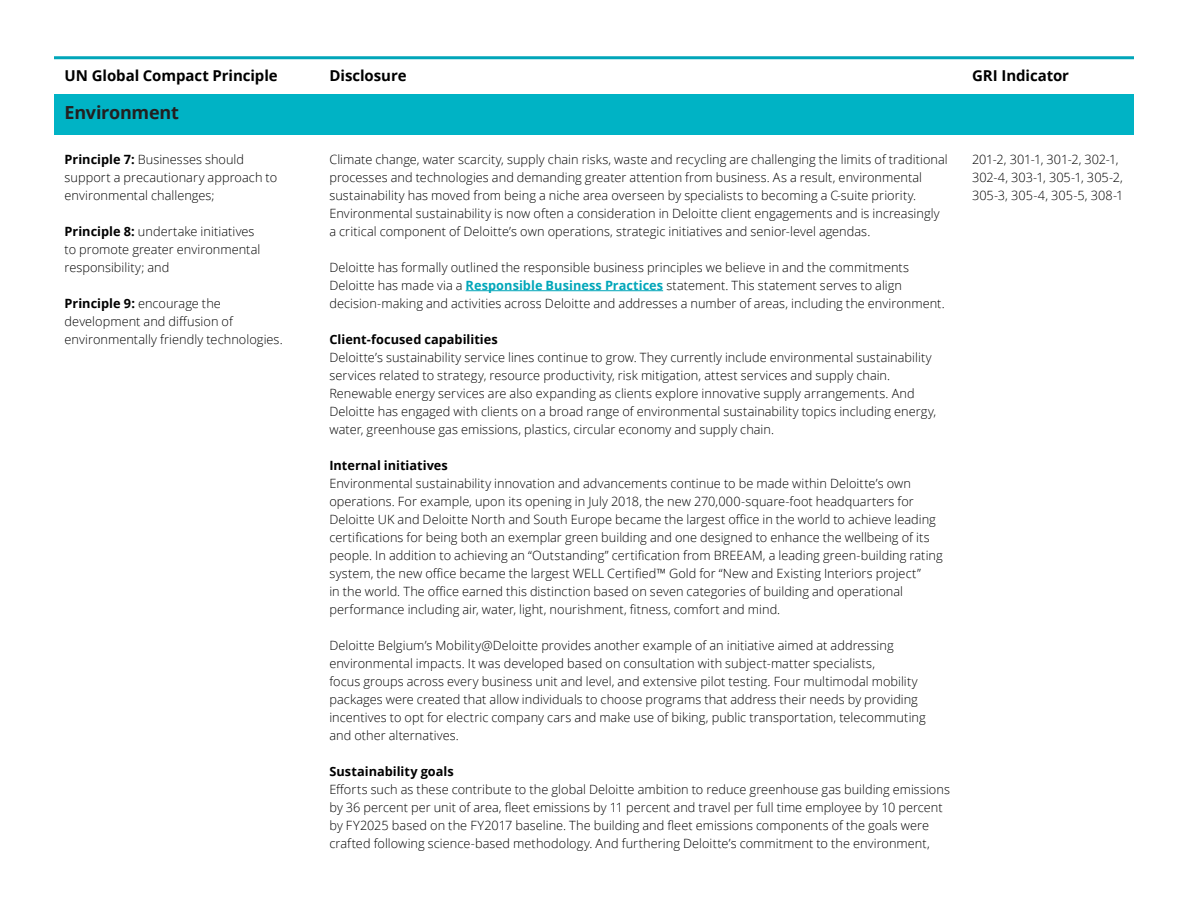
<style>
.page{position:relative;width:1188px;height:918px;background:#fff}
.page>*{position:absolute;margin:0;border:0;box-sizing:border-box;transform-origin:0 0}
.Introduction__14_18p{font:700 18px "Open Sans";letter-spacing:-.015em;color:#231f20}
.Body_copy__8_5_12pt{font:700 15px "Open Sans";letter-spacing:-.005em;color:#000}
.Body_copy__8_5_12pt-2{font:300 12.75px/18px "Open Sans";letter-spacing:.005em;color:#000}
.Body_copy__white_8_5{font:300 12.75px/18px "Open Sans";letter-spacing:.005em;color:#000}
.Body_copy__8_5_12pt-3{font:700 12.75px "Open Sans";color:#000}
.s1{font-weight:700}
.s2{font-weight:700;color:#00a6b9}
</style>
<div class="page">
<hr style="left:466px;top:290px;width:197px;height:1px;background:#00a6b9">
<hr style="left:54px;top:56px;width:1080px;height:3px;background:#00a6b9">
<div style="left:54px;top:94px;width:1080px;height:41px;background:#00b3c5"></div>
<p class="Body_copy__8_5_12pt" style="left:65px;top:65px;width:215px">UN Global Compact Principle</p>
<p class="Body_copy__8_5_12pt" style="left:329px;top:65px;width:79px">Disclosure</p>
<p class="Body_copy__8_5_12pt" style="left:972px;top:65px;width:99px">GRI Indicator</p>
<p class="Introduction__14_18p" style="left:65px;top:100px;width:116px">Environment</p>
<p class="Body_copy__white_8_5" style="left:65px;top:150px;width:181px"><span class="s1">Principle 7:</span> Businesses should</p>
<p class="Body_copy__white_8_5" style="left:65px;top:168px;width:214px">support a precautionary approach to environmental challenges;</p>
<p class="Body_copy__white_8_5" style="left:65px;top:222px;width:197px"><span class="s1">Principle 8:</span> undertake initiatives to promote greater environmental responsibility; and</p>
<p class="Body_copy__white_8_5" style="left:65px;top:294px;width:220px"><span class="s1">Principle 9:</span> encourage the development and diffusion of environmentally friendly technologies.</p>
<p class="Body_copy__8_5_12pt-2" style="left:329px;top:150px;width:620px">Climate change, water scarcity, supply chain risks, waste and recycling are challenging the limits of traditional processes and technologies and demanding greater attention from business. As a result, environmental sustainability has moved from being a niche area overseen by specialists to becoming a C-suite priority.<br>Environmental sustainability is now often a consideration in Deloitte client engagements and is increasingly a critical component of Deloitte’s own operations, strategic initiatives and senior-level agendas.</p>
<p class="Body_copy__8_5_12pt-2" style="left:329px;top:258px;width:617px">Deloitte has formally outlined the responsible business principles we believe in and the commitments<br>Deloitte has made via a <span class="s2">Responsible Business Practices</span> statement. This statement serves to align decision-making and activities across Deloitte and addresses a number of areas, including the environment.</p>
<p class="Body_copy__8_5_12pt-3" style="left:329px;top:330px;width:170px">Client-focused capabilities</p>
<p class="Body_copy__8_5_12pt-2" style="left:329px;top:348px;width:608px">Deloitte’s sustainability service lines continue to grow. They currently include environmental sustainability services related to strategy, resource productivity, risk mitigation, attest services and supply chain.<br>Renewable energy services are also expanding as clients explore innovative supply arrangements. And Deloitte has engaged with clients on a broad range of environmental sustainability topics including energy, water, greenhouse gas emissions, plastics, circular economy and supply chain.</p>
<p class="Body_copy__8_5_12pt-3" style="left:329px;top:456px;width:120px">Internal initiatives</p>
<p class="Body_copy__8_5_12pt-2" style="left:329px;top:474px;width:615px">Environmental sustainability innovation and advancements continue to be made within Deloitte’s own operations. For example, upon its opening in July 2018, the new 270,000-square-foot headquarters for Deloitte UK and Deloitte North and South Europe became the largest office in the world to achieve leading certifications for being both an exemplar green building and one designed to enhance the wellbeing of its people. In addition to achieving an “Outstanding” certification from BREEAM, a leading green-building rating system, the new office became the largest WELL Certified™ Gold for “New and Existing Interiors project”<br>in the world. The office earned this distinction based on seven categories of building and operational performance including air, water, light, nourishment, fitness, comfort and mind.</p>
<p class="Body_copy__8_5_12pt-2" style="left:329px;top:636px;width:598px">Deloitte Belgium’s Mobility@Deloitte provides another example of an initiative aimed at addressing environmental impacts. It was developed based on consultation with subject-matter specialists,<br>focus groups across every business unit and level, and extensive pilot testing. Four multimodal mobility packages were created that allow individuals to choose programs that address their needs by providing incentives to opt for electric company cars and make use of biking, public transportation, telecommuting and other alternatives.</p>
<p class="Body_copy__8_5_12pt-3" style="left:329px;top:762px;width:126px">Sustainability goals</p>
<p class="Body_copy__8_5_12pt-2" style="left:329px;top:780px;width:622px">Efforts such as these contribute to the global Deloitte ambition to reduce greenhouse gas building emissions by 36 percent per unit of area, fleet emissions by 11 percent and travel per full time employee by 10 percent by FY2025 based on the FY2017 baseline. The building and fleet emissions components of the goals were crafted following science-based methodology. And furthering Deloitte’s commitment to the environment,</p>
<p class="Body_copy__8_5_12pt-2" style="left:972px;top:150px;width:153px">201-2, 301-1, 301-2, 302-1,<br>302-4, 303-1, 305-1, 305-2,<br>305-3, 305-4, 305-5, 308-1</p>
</div>
